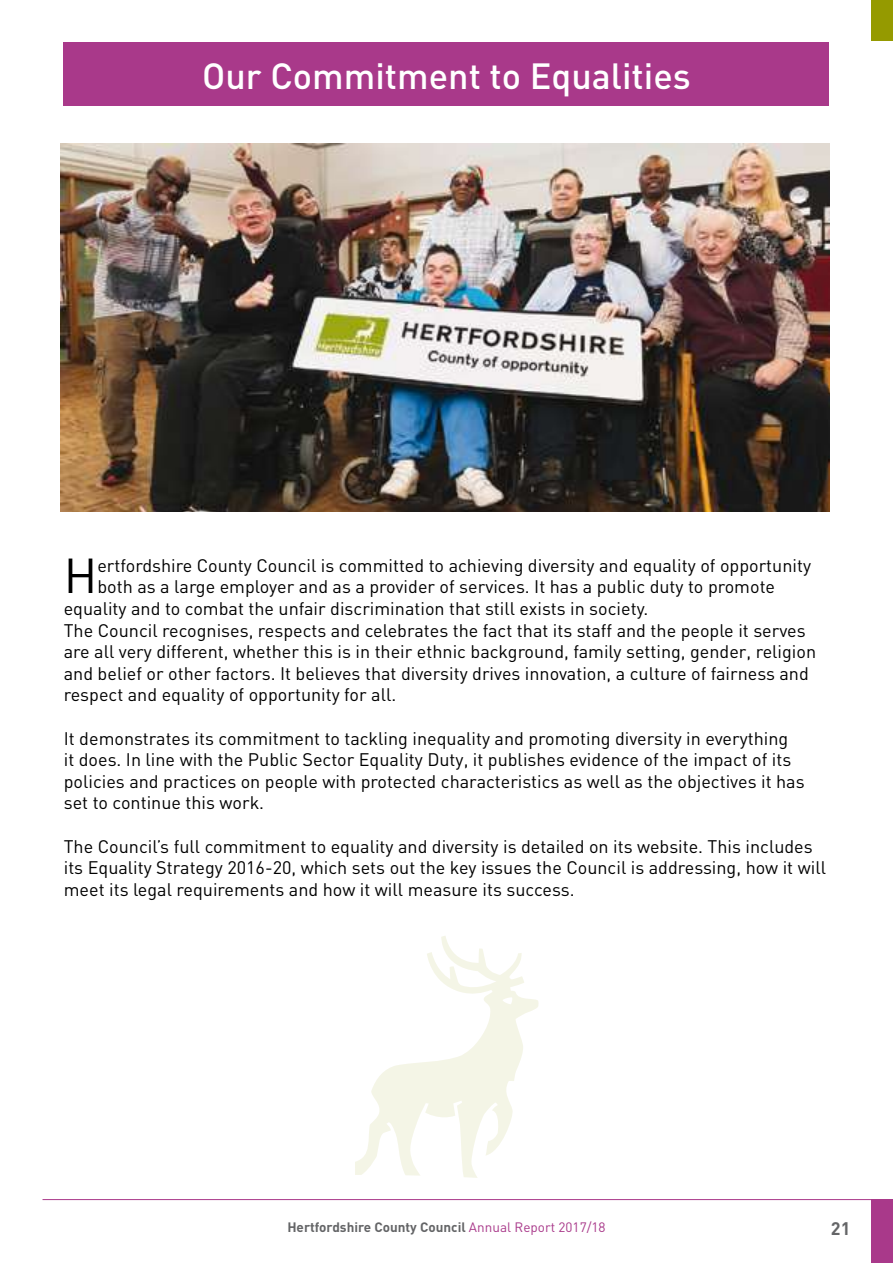
<style>
.page{position:relative;width:893px;height:1263px;background:#fff}
.page>*{position:absolute;margin:0;border:0;box-sizing:border-box;transform-origin:0 0}
.t1{font:48.3px "DIN";color:#000}
.t2{font:500 36px "DIN";color:#fff}
.t3{font:18px/21.6px "DIN";color:#000}
.t4{font:700 18px "DIN";color:#646567}
.t5{font:700 13.5px "DIN";color:#646567}
.s1{font-weight:400;color:#a9398a}
</style>
<div class="page">
<hr style="left:43px;top:1199px;width:850px;height:1px;background:#a9398a">
<div style="left:872px;top:1199px;width:21px;height:64px;background:#a9398a"></div>
<div style="left:872px;top:0;width:21px;height:41px;background:#959a00"></div>
<img style="left:61px;top:144px;width:768px;height:367px">
<div style="left:64px;top:43px;width:765px;height:63px;background:#a9398a"></div>
<svg style="left:355px;top:936px;width:184px;height:242px"></svg>
<h2 class="t2" style="left:202px;top:53px;width:490px">Our Commitment to Equalities</h2>
<h1 class="t1" style="left:64px;top:546px;width:35px">H</h1>
<p class="t3" style="left:97px;top:554px;width:715px">ertfordshire County Council is committed to achieving diversity and equality of opportunity</p>
<p class="t3" style="left:97px;top:576px;width:679px">both as a large employer and as a provider of services. It has a public duty to promote</p>
<p class="t3" style="left:64px;top:597px;width:586px">equality and to combat the unfair discrimination that still exists in society.</p>
<p class="t3" style="left:64px;top:619px;width:743px">The Council recognises, respects and celebrates the fact that its staff and the people it serves</p>
<p class="t3" style="left:64px;top:640px;width:754px">are all very different, whether this is in their ethnic background, family setting, gender, religion</p>
<p class="t3" style="left:64px;top:662px;width:747px">and belief or other factors. It believes that diversity drives innovation, a culture of fairness and</p>
<p class="t3" style="left:64px;top:684px;width:334px">respect and equality of opportunity for all.</p>
<p class="t3" style="left:64px;top:727px;width:742px">It demonstrates its commitment to tackling inequality and promoting diversity in everything<br>it does. In line with the Public Sector Equality Duty, it publishes evidence of the impact of its policies and practices on people with protected characteristics as well as the objectives it has set to continue this work.</p>
<p class="t3" style="left:64px;top:835px;width:764px">The Council’s full commitment to equality and diversity is detailed on its website. This includes its Equality Strategy 2016-20, which sets out the key issues the Council is addressing, how it will meet its legal requirements and how it will measure its success.</p>
<p class="t5" style="left:287px;top:1218px;width:320px">Hertfordshire County Council <span class="s1">Annual Report 2017/18</span></p>
<p class="t4" style="left:831px;top:1217px;width:21px">21</p>
</div>
